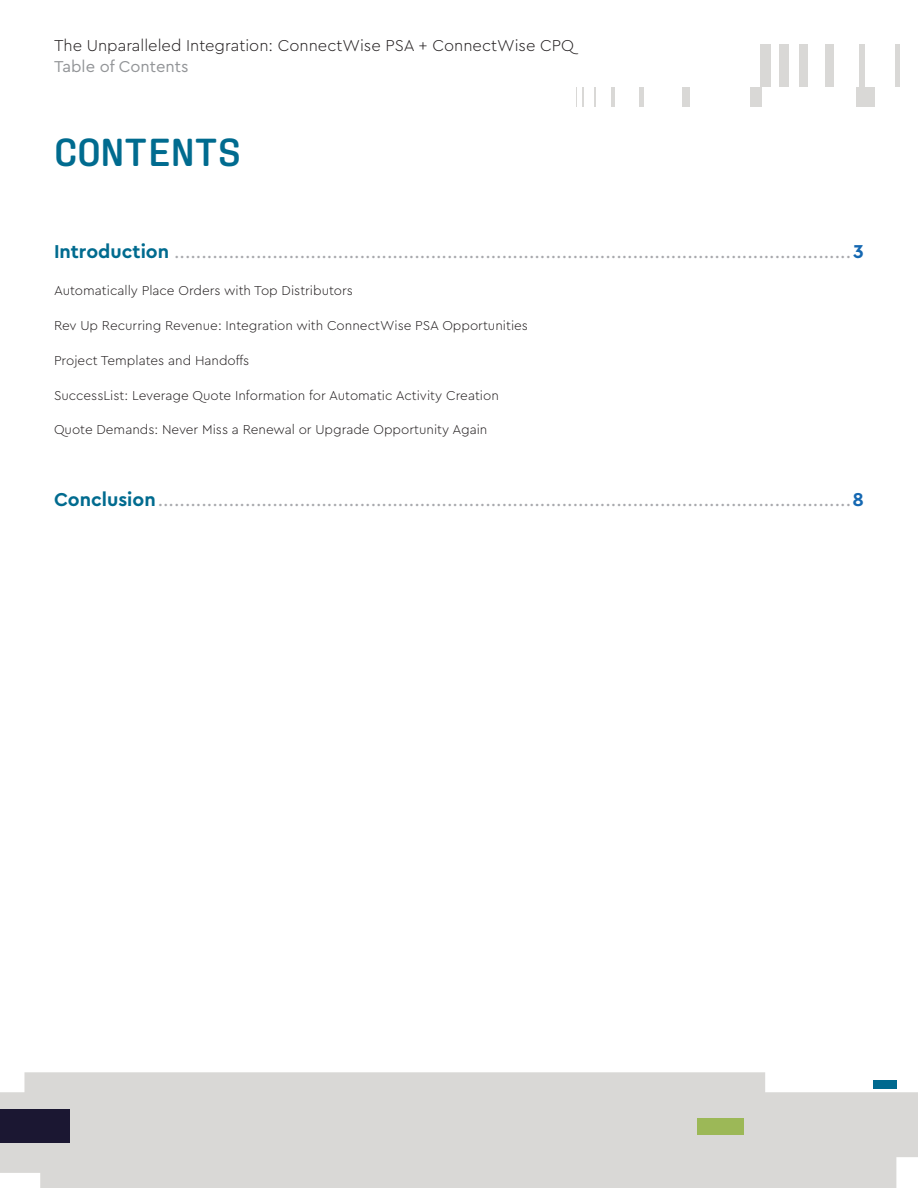
<style>
.page{position:relative;width:918px;height:1188px;background:#fff}
.page>*{position:absolute;margin:0;border:0;box-sizing:border-box;transform-origin:0 0}
.Body_-_Chapter{font:600 39px "Aglet Mono";color:#006b8f}
.t1{font:19.5px "Cera Pro";color:#a8a9ad}
.Header_-_Section{font:300 16.5px/21px "Cera Pro";color:#231f20}
.t2{font:300 13.5px "Cera Pro";color:#231f20}
.s1{font-weight:400;color:#939598}
.s2{font-weight:700;color:#006b8f}
.s3{font-weight:700;color:#1568b2}
</style>
<div class="page">
<div style="left:0;top:1072px;width:918px;height:116px;background:#d9d8d6"></div>
<div style="left:697px;top:1118px;width:46px;height:17px;background:#9cb857"></div>
<div style="left:873px;top:1080px;width:24px;height:8px;background:#00698f"></div>
<div style="left:0;top:1109px;width:70px;height:34px;background:#1b1732"></div>
<div style="left:856px;top:87px;width:19px;height:20px;background:#d9d8d6"></div>
<div style="left:750px;top:87px;width:12px;height:20px;background:#d9d8d6"></div>
<div style="left:682px;top:87px;width:8px;height:20px;background:#d9d8d6"></div>
<div style="left:639px;top:87px;width:5px;height:20px;background:#d9d8d6"></div>
<hr style="left:611px;top:87px;width:3px;height:20px;background:#d9d8d6">
<hr style="left:594px;top:87px;width:2px;height:20px;background:#d9d8d6">
<svg style="left:583px;top:87px;width:1px;height:20px"></svg>
<svg style="left:576px;top:87px;width:1px;height:20px"></svg>
<div style="left:760px;top:44px;width:11px;height:43px;background:#d9d8d6"></div>
<div style="left:779px;top:44px;width:9px;height:43px;background:#d9d8d6"></div>
<div style="left:800px;top:44px;width:8px;height:43px;background:#d9d8d6"></div>
<div style="left:825px;top:44px;width:8px;height:43px;background:#d9d8d6"></div>
<div style="left:859px;top:44px;width:6px;height:43px;background:#d9d8d6"></div>
<div style="left:895px;top:44px;width:5px;height:43px;background:#d9d8d6"></div>
<p class="Header_-_Section" style="left:54px;top:34px;width:522px">The Unparalleled Integration: ConnectWise PSA + ConnectWise CPQ<br><span class="s1">Table of Contents</span></p>
<p class="Body_-_Chapter" style="left:54px;top:129px;width:189px">CONTENTS</p>
<p class="t1" style="left:54px;top:238px;width:811px"><span class="s2">Introduction</span> ............................................................................................................................<span class="s3">3</span></p>
<p class="t2" style="left:54px;top:282px;width:301px">Automatically Place Orders with Top Distributors</p>
<p class="t2" style="left:54px;top:316px;width:476px">Rev Up Recurring Revenue: Integration with ConnectWise PSA Opportunities</p>
<p class="t2" style="left:54px;top:351px;width:197px">Project Templates and Handoffs</p>
<p class="t2" style="left:54px;top:386px;width:446px">SuccessList: Leverage Quote Information for Automatic Activity Creation</p>
<p class="t2" style="left:54px;top:421px;width:435px">Quote Demands: Never Miss a Renewal or Upgrade Opportunity Again</p>
<p class="t1" style="left:54px;top:486px;width:811px"><span class="s2">Conclusion</span>...............................................................................................................................<span class="s3">8</span></p>
</div>
